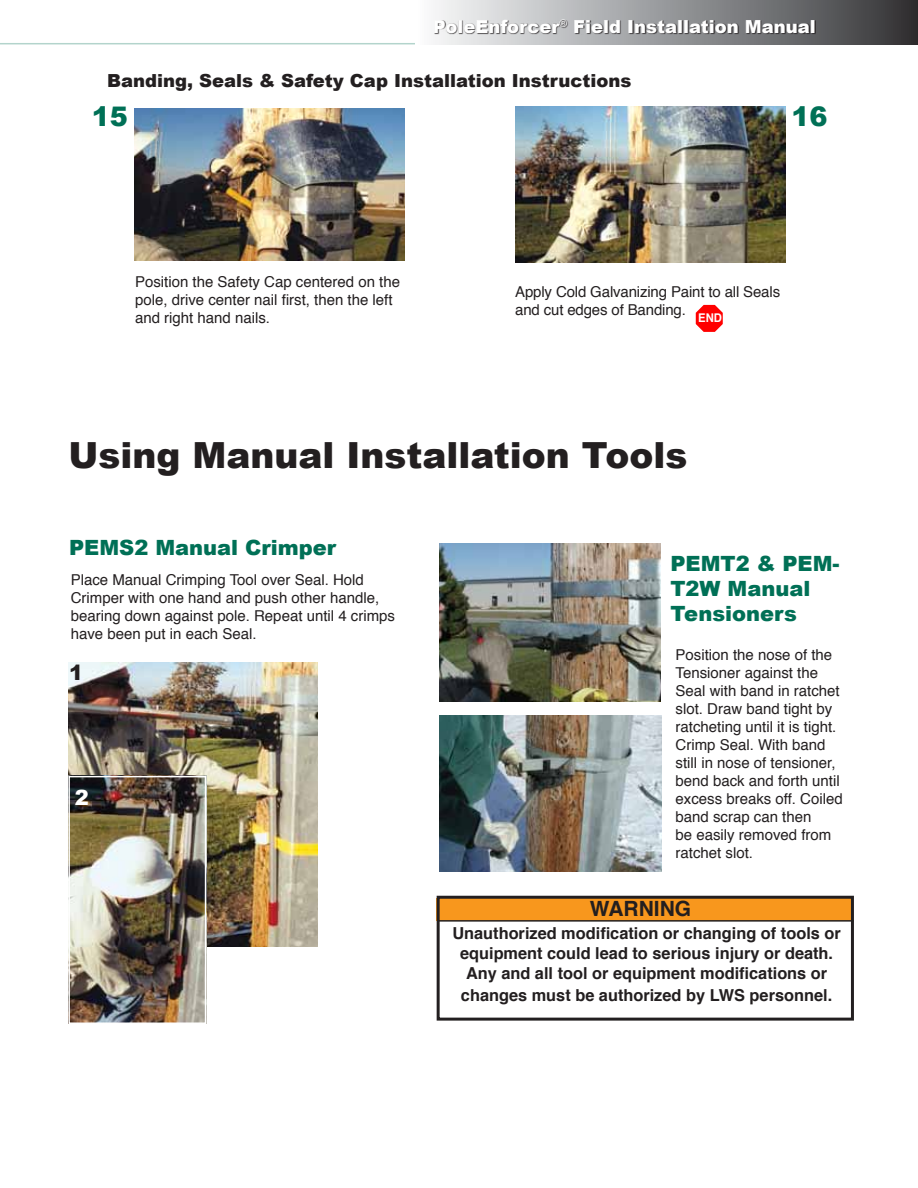
<style>
.page{position:relative;width:918px;height:1188px;background:#fff}
.page>*{position:absolute;margin:0;border:0;box-sizing:border-box;transform-origin:0 0}
.t1{font:900 36px "Arial";color:#231f20}
.t2{font:900 27px "Arial";color:#007056}
.t3{font:900 21px/25.2px "Arial";color:#007056}
.t4{font:700 21px "Helvetica";color:#231f20}
.t5{font:900 21px "Arial";color:#fff}
.t6{font:900 21px "Arial";color:#231f20}
.t7{font:900 18px "Arial";color:#231f20}
.t8{font:900 18px "Arial";color:#fff}
.t9{font:700 16.5px/19.8px "Helvetica";color:#231f20;text-align:center}
.t10{font:15px/18px "Helvetica";color:#231f20}
</style>
<div class="page">
<hr style="left:0;top:43px;width:492px;height:1px;background:#b3d4cc">
<div style="left:416px;top:0;width:502px;height:44px;background:linear-gradient(to right,#fafcfe,#343437)"></div>
<div style="left:435px;top:20px;width:381px;height:14px;background:#231f20;opacity:.95"></div>
<div style="left:437px;top:898px;width:415px;height:22px;background:#f8971d"></div>
<div style="left:437px;top:896px;width:417px;height:125px;border:3px solid #231f20"></div>
<hr style="left:437px;top:920px;width:416px;height:2px;background:#231f20">
<img style="left:440px;top:543px;width:221px;height:158px">
<img style="left:440px;top:715px;width:222px;height:157px">
<img style="left:68px;top:662px;width:249px;height:284px">
<img style="left:71px;top:779px;width:132px;height:242px">
<div style="left:68px;top:776px;width:138px;height:248px;border:2px solid #fff"></div>
<img style="left:135px;top:108px;width:270px;height:152px">
<img style="left:515px;top:107px;width:270px;height:156px">
<svg style="left:696px;top:305px;width:27px;height:27px"></svg>
<p class="t8" style="left:433px;top:13px;width:384px">PoleEnforcer<sup>®</sup> Field Installation Manual</p>
<p class="t7" style="left:107px;top:67px;width:526px">Banding, Seals &amp; Safety Cap Installation Instructions</p>
<h2 class="t2" style="left:92px;top:97px;width:38px">15</h2>
<h2 class="t2" style="left:792px;top:97px;width:38px">16</h2>
<p class="t10" style="left:135px;top:273px;width:267px">Position the Safety Cap centered on the pole, drive center nail first, then the left and right hand nails.</p>
<p class="t10" style="left:515px;top:283px;width:266px">Apply Cold Galvanizing Paint to all Seals and cut edges of Banding. <sub>END</sub></p>
<h1 class="t1" style="left:68px;top:429px;width:620px">Using Manual Installation Tools</h1>
<h3 class="t3" style="left:69px;top:534px;width:269px">PEMS2 Manual Crimper</h3>
<p class="t10" style="left:71px;top:572px;width:326px">Place Manual Crimping Tool over Seal. Hold Crimper with one hand and push other handle, bearing down against pole. Repeat until 4 crimps have been put in each Seal.</p>
<h3 class="t6" style="left:69px;top:658px;width:16px">1</h3>
<h3 class="t5" style="left:75px;top:783px;width:16px">2</h3>
<h3 class="t3" style="left:670px;top:550px;width:171px">PEMT2 &amp; PEM-<br>T2W Manual<br>Tensioners</h3>
<p class="t10" style="left:676px;top:646px;width:169px">Position the nose of the<br>Tensioner against the<br>Seal with band in ratchet slot. Draw band tight by ratcheting until it is tight.<br>Crimp Seal. With band still in nose of tensioner, bend back and forth until excess breaks off. Coiled band scrap can then<br>be easily removed from ratchet slot.</p>
<h3 class="t4" style="left:590px;top:892px;width:35px">WARN</h3>
<h3 class="t4" style="left:654px;top:892px;width:39px">ING</h3>
<p class="t9" style="left:452px;top:924px;width:390px">Unauthorized modification or changing of tools or equipment could lead to serious injury or death.<br>Any and all tool or equipment modifications or</p>
<p class="t9" style="left:461px;top:985px;width:373px">changes must be authorized by LWS personnel.</p>
</div>
